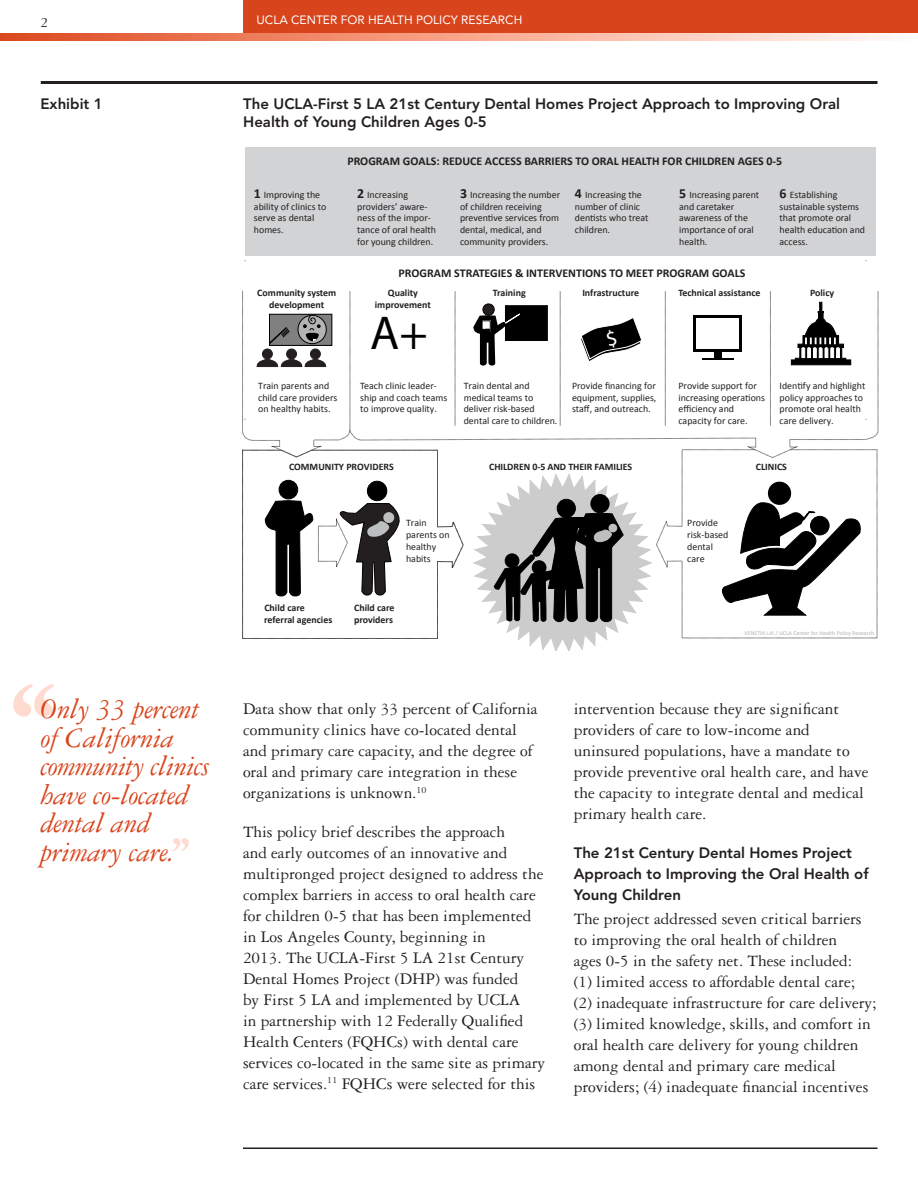
<style>
.page{position:relative;width:918px;height:1188px;background:#fff}
.page>*{position:absolute;margin:0;border:0;box-sizing:border-box;transform-origin:0 0}
.t1{font:700 150px "Garamond Three";color:#ffdacf}
.t2{font:700 60px "Garamond Three";color:#ffdacf}
.t3{font:47.7px "MV Boli";color:#000}
.Pull-Quotes{font:italic 30px/28.5px "Garamond Three";letter-spacing:-.01em;color:#d8441c}
.Text_2{font:17.25px/21px "Garamond Three";color:#231f20}
.Exhibit_Titles{font:800 15px/18px "Avenir";color:#231f20}
.Subheads_2{font:800 15px/21px "Avenir";color:#231f20}
.t4{font:15px "Garamond Three";color:#231f20}
.t5{font:12px "Avenir";color:#fff}
.t6{font:700 11.85px "Calibri";color:#231f20}
.t7{font:9.9px/11.9px "Calibri";color:#231f20}
.t8{font:700 9.9px/11.9px "Calibri";color:#231f20;text-align:center}
.t9{font:6px "Calibri";color:#b3b3b3}
.s1{font-weight:700;font-size:13.95px}
</style>
<div class="page">
<div style="left:243px;top:0;width:675px;height:36px;background:#d8441c"></div>
<svg style="left:0;top:34px;width:918px;height:6px;background:#f4a48c"></svg>
<hr style="left:243px;top:1148px;width:635px;height:1px;background:#231f20">
<hr style="left:41px;top:81px;width:837px;height:3px;background:#231f20">
<div style="left:245px;top:147px;width:631px;height:108px;background:#d1d3d4"></div>
<svg style="left:464px;top:291px;width:415px;height:158px"></svg>
<svg style="left:560px;top:291px;width:1px;height:135px"></svg>
<svg style="left:665px;top:291px;width:1px;height:135px"></svg>
<svg style="left:770px;top:291px;width:1px;height:135px"></svg>
<div style="left:483px;top:304px;width:11px;height:11px;background:#231f20;border-radius:50%"></div>
<div style="left:483px;top:304px;width:11px;height:11px;border:1px solid #000;border-radius:50%"></div>
<div style="left:505px;top:306px;width:42px;height:34px;background:#000"></div>
<div style="left:505px;top:306px;width:43px;height:35px;border:1px solid #000"></div>
<svg style="left:473px;top:314px;width:47px;height:52px"></svg>
<div style="left:694px;top:315px;width:48px;height:37px;background:#000"></div>
<div style="left:697px;top:318px;width:42px;height:31px;background:#fff"></div>
<div style="left:714px;top:352px;width:8px;height:7px;background:#000"></div>
<hr style="left:702px;top:358px;width:32px;height:2px;background:#000">
<svg style="left:791px;top:302px;width:60px;height:63px"></svg>
<svg style="left:242px;top:290px;width:222px;height:349px"></svg>
<svg style="left:473px;top:449px;width:405px;height:201px"></svg>
<svg style="left:580px;top:317px;width:62px;height:46px"></svg>
<p class="t4" style="left:40px;top:14px;width:9px">2</p>
<p class="t5" style="left:256px;top:13px;width:267px">UCLA CENTER FOR HEALTH POLICY RESEARCH</p>
<p class="Exhibit_Titles" style="left:40px;top:95px;width:64px">Exhibit 1</p>
<p class="t1" style="left:6px;top:650px;width:56px">‘‘</p>
<p class="Pull-Quotes" style="left:40px;top:695px;width:171px">Only 33 percent of California community clinics have co-located dental and primary care.</p>
<p class="t2" style="left:170px;top:825px;width:23px">’’</p>
<p class="Exhibit_Titles" style="left:243px;top:95px;width:598px">The UCLA-First 5 LA 21st Century Dental Homes Project Approach to Improving Oral<br>Health of Young Children Ages 0-5</p>
<p class="t6" style="left:347px;top:154px;width:436px">PROGRAM GOALS: REDUCE ACCESS BARRIERS TO ORAL HEALTH FOR CHILDREN AGES 0-5</p>
<p class="t7" style="left:254px;top:188px;width:74px"><span class="s1">1</span> Improving the ability of clinics to serve as dental homes.</p>
<p class="t7" style="left:460px;top:188px;width:102px"><span class="s1">3</span> Increasing the number of children receiving preventive services from dental, medical, and community providers.</p>
<p class="t7" style="left:575px;top:188px;width:75px"><span class="s1">4</span> Increasing the number of clinic dentists who treat children.</p>
<p class="t7" style="left:780px;top:188px;width:87px"><span class="s1">6</span> Establishing sustainable systems that promote oral health education and access.</p>
<p class="t7" style="left:357px;top:188px;width:80px"><span class="s1">2</span> Increasing providers’ aware&shy;ness of the impor&shy;tance of oral health for young children.</p>
<p class="t7" style="left:679px;top:188px;width:82px"><span class="s1">5</span> Increasing parent and caretaker awareness of the importance of oral health.</p>
<p class="t8" style="left:257px;top:287px;width:80px">Community system development</p>
<p class="t7" style="left:258px;top:379px;width:81px">Train parents and child care providers on healthy habits.</p>
<p class="t6" style="left:399px;top:266px;width:348px">PROGRAM STRATEGIES &amp; INTERVENTIONS TO MEET PROGRAM GOALS</p>
<p class="t8" style="left:375px;top:287px;width:58px">Quality improvement</p>
<p class="t8" style="left:493px;top:287px;width:34px">Training</p>
<p class="t8" style="left:582px;top:287px;width:58px">Infrastructure</p>
<p class="t8" style="left:678px;top:287px;width:84px">Technical assistance</p>
<p class="t8" style="left:810px;top:287px;width:26px">Policy</p>
<p class="t3" style="left:370px;top:304px;width:59px">A+</p>
<p class="t7" style="left:360px;top:379px;width:88px">Teach clinic leader&shy;ship and coach teams to improve quality.</p>
<p class="t7" style="left:464px;top:379px;width:95px">Train dental and medical teams to deliver risk-based dental care to children.</p>
<p class="t7" style="left:572px;top:379px;width:86px;text-align:justify">Provide financing for equipment, supplies, staff, and outreach.</p>
<p class="t7" style="left:678px;top:379px;width:88px">Provide support for increasing operations efficiency and capacity for care.</p>
<p class="t7" style="left:780px;top:379px;width:87px">Identify and highlight policy approaches to promote oral health care delivery.</p>
<p class="t8" style="left:289px;top:460px;width:106px">COMMUNITY PROVIDERS</p>
<p class="t8" style="left:489px;top:460px;width:145px">CHILDREN 0-5 AND THEIR FAMILIES</p>
<p class="t8" style="left:756px;top:461px;width:33px">CLINICS</p>
<p class="t8" style="left:264px;top:602px;width:70px;text-align:left">Child care referral agencies</p>
<p class="t7" style="left:406px;top:517px;width:45px">Train parents on healthy habits</p>
<p class="t7" style="left:687px;top:517px;width:43px">Provide risk-based dental care</p>
<p class="t8" style="left:354px;top:602px;width:42px;text-align:left">Child care providers</p>
<p class="t9" style="left:744px;top:629px;width:132px">VENETIA LAI / UCLA Center for Health Policy Research</p>
<p class="Text_2" style="left:243px;top:698px;width:296px">Data show that only 33 percent of California community clinics have co-located dental and primary care capacity, and the degree of oral and primary care integration in these organizations is unknown.<sup>10</sup></p>
<p class="Text_2" style="left:243px;top:821px;width:304px">This policy brief describes the approach<br>and early outcomes of an innovative and multipronged project designed to address the complex barriers in access to oral health care for children 0-5 that has been implemented in Los Angeles County, beginning in<br>2013. The UCLA-First 5 LA 21st Century Dental Homes Project (DHP) was funded<br>by First 5 LA and implemented by UCLA<br>in partnership with 12 Federally Qualified Health Centers (FQHCs) with dental care services co-located in the same site as primary care services.<sup>11</sup> FQHCs were selected for this</p>
<p class="Text_2" style="left:574px;top:698px;width:296px">intervention because they are significant providers of care to low-income and uninsured populations, have a mandate to provide preventive oral health care, and have the capacity to integrate dental and medical primary health care.</p>
<p class="Subheads_2" style="left:574px;top:842px;width:296px">The 21st Century Dental Homes Project<br>Approach to Improving the Oral Health of<br>Young Children</p>
<p class="Text_2" style="left:574px;top:908px;width:304px">The project addressed seven critical barriers to improving the oral health of children<br>ages 0-5 in the safety net. These included:<br>(1) limited access to affordable dental care; (2) inadequate infrastructure for care delivery; (3) limited knowledge, skills, and comfort in oral health care delivery for young children among dental and primary care medical providers; (4) inadequate financial incentives</p>
</div>
